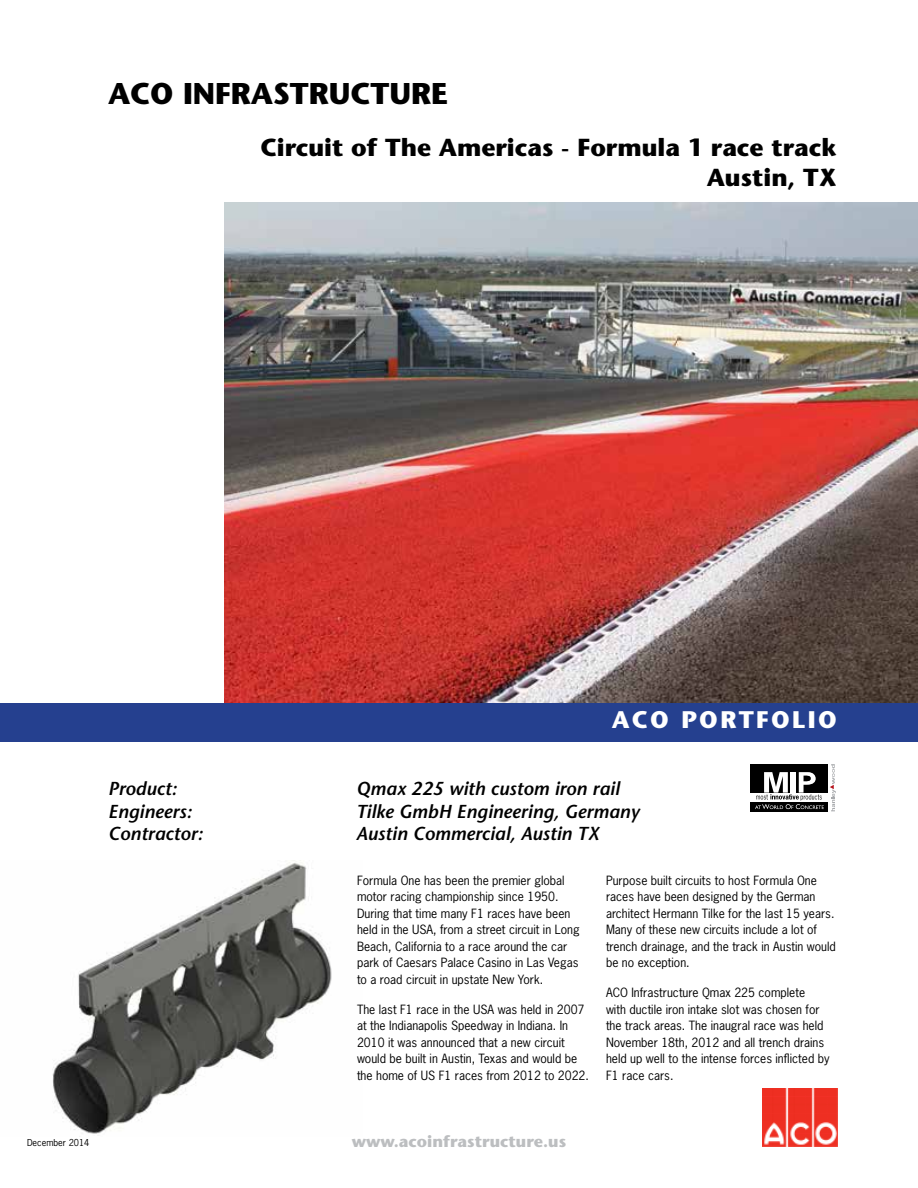
<style>
.page{position:relative;width:918px;height:1188px;background:#fff}
.page>*{position:absolute;margin:0;border:0;box-sizing:border-box;transform-origin:0 0}
.t1{font:700 30px "Stone Sans";color:#000}
.t2{font:700 24.6px/29.5px "Stone Sans";color:#000;text-align:right}
.t3{font:700 24px "Stone Sans";letter-spacing:.1em;color:#fff}
.t4{font:italic 600 18.75px "Stone Sans";color:#000}
.t5{font:700 16.2px "Stone Sans";color:#bcbec0}
.t6{font:12px/16.5px "News Gothic";color:#000}
.t7{font:9px "News Gothic";color:#000}
</style>
<div class="page">
<img style="left:52px;top:861px;width:280px;height:273px">
<img style="left:224px;top:202px;width:694px;height:501px">
<div style="left:0;top:703px;width:918px;height:39px;background:#25408f"></div>
<img style="left:763px;top:1088px;width:74px;height:58px">
<div style="left:750px;top:764px;width:78px;height:28px;background:#000"></div>
<div style="left:750px;top:802px;width:78px;height:9px;background:#000"></div>
<svg style="left:755px;top:772px;width:69px;height:37px"></svg>
<svg style="left:830px;top:764px;width:6px;height:47px"></svg>
<h1 class="t1" style="left:108px;top:76px;width:341px">ACO INFRASTRUCTURE</h1>
<h2 class="t2" style="left:261px;top:133px;width:578px">Circuit of The Americas - Formula 1 race track<br>Austin, TX</h2>
<h3 class="t3" style="left:612px;top:706px;width:227px">ACO PORTFOLIO</h3>
<h3 class="t4" style="left:108px;top:777px;width:70px">Product:</h3>
<h3 class="t4" style="left:356px;top:777px;width:265px">Qmax 225 with custom iron rail</h3>
<h3 class="t4" style="left:108px;top:800px;width:85px">Engineers:</h3>
<h3 class="t4" style="left:356px;top:800px;width:285px">Tilke GmbH Engineering, Germany</h3>
<h3 class="t4" style="left:108px;top:822px;width:96px">Contractor:</h3>
<h3 class="t4" style="left:356px;top:822px;width:245px">Austin Commercial, Austin TX</h3>
<p class="t6" style="left:357px;top:872px;width:224px">Formula One has been the premier global motor racing championship since 1950.<br>During that time many F1 races have been held in the USA, from a street circuit in Long Beach, California to a race around the car park of Caesars Palace Casino in Las Vegas to a road circuit in upstate New York.</p>
<p class="t6" style="left:357px;top:1001px;width:233px">The last F1 race in the USA was held in 2007 at the Indianapolis Speedway in Indiana. In 2010 it was announced that a new circuit would be built in Austin, Texas and would be the home of US F1 races from 2012 to 2022.</p>
<p class="t6" style="left:606px;top:872px;width:231px">Purpose built circuits to host Formula One races have been designed by the German architect Hermann Tilke for the last 15 years.<br>Many of these new circuits include a lot of trench drainage, and the track in Austin would be no exception.</p>
<p class="t6" style="left:606px;top:984px;width:225px">ACO Infrastructure Qmax 225 complete<br>with ductile iron intake slot was chosen for the track areas. The inaugral race was held November 18th, 2012 and all trench drains held up well to the intense forces inflicted by F1 race cars.</p>
<p class="t7" style="left:27px;top:1137px;width:64px">December 2014</p>
<h3 class="t5" style="left:352px;top:1132px;width:216px">www.acoinfrastructure.us</h3>
</div>
